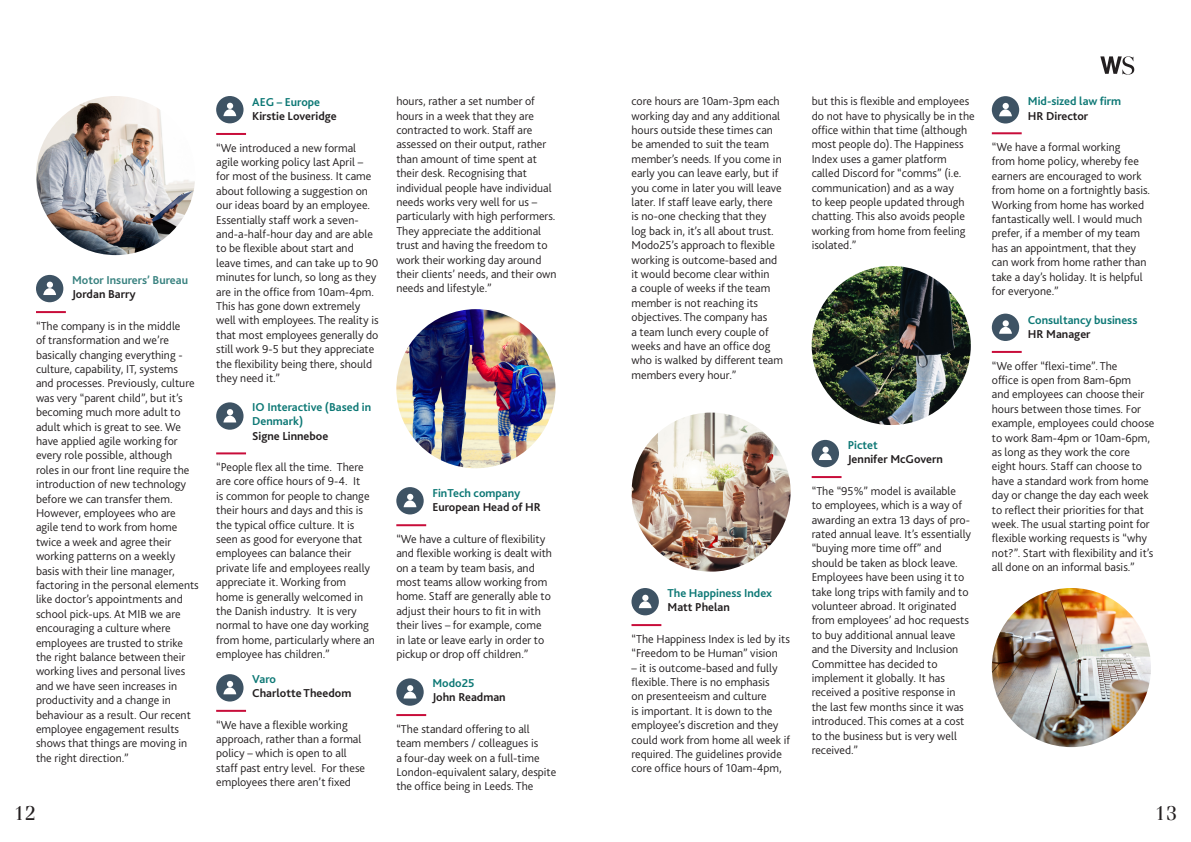
<style>
.page{position:relative;width:1191px;height:842px;background:#fff}
.page>*{position:absolute;margin:0;border:0;box-sizing:border-box;transform-origin:0 0}
.t1{font:20px "Fenice Std";color:#231f20}
.t2{font:300 12px/14.4px "Bliss";color:#231f20}
.t3{font:700 12px "Bliss";color:#231f20}
.t4{font:700 12px/14.4px "Bliss";color:#0d7875}
.t5{font:700 12px "Bliss";color:#398280}
</style>
<div class="page">
<svg style="left:1100px;top:56px;width:34px;height:19px"></svg>
<hr style="left:36px;top:311px;width:30px;height:2px;background:#c80d3a">
<img style="left:36px;top:96px;width:159px;height:159px;border-radius:80px">
<svg style="left:36px;top:275px;width:27px;height:27px"></svg>
<hr style="left:216px;top:133px;width:30px;height:2px;background:#c80d3a">
<hr style="left:216px;top:452px;width:30px;height:2px;background:#c80d3a">
<hr style="left:216px;top:710px;width:30px;height:2px;background:#c80d3a">
<svg style="left:216px;top:96px;width:27px;height:27px"></svg>
<svg style="left:216px;top:402px;width:27px;height:28px"></svg>
<svg style="left:216px;top:674px;width:27px;height:27px"></svg>
<hr style="left:396px;top:524px;width:30px;height:2px;background:#c80d3a">
<hr style="left:396px;top:714px;width:30px;height:2px;background:#c80d3a">
<img style="left:396px;top:309px;width:159px;height:159px;border-radius:80px">
<svg style="left:396px;top:487px;width:28px;height:27px"></svg>
<svg style="left:396px;top:678px;width:28px;height:28px"></svg>
<hr style="left:631px;top:624px;width:30px;height:2px;background:#c80d3a">
<img style="left:631px;top:413px;width:159px;height:159px;border-radius:80px">
<svg style="left:631px;top:588px;width:28px;height:27px"></svg>
<hr style="left:811px;top:476px;width:30px;height:2px;background:#c80d3a">
<img style="left:811px;top:266px;width:159px;height:159px;border-radius:80px">
<svg style="left:811px;top:440px;width:28px;height:27px"></svg>
<hr style="left:991px;top:132px;width:30px;height:2px;background:#c80d3a">
<hr style="left:991px;top:351px;width:30px;height:2px;background:#c80d3a">
<svg style="left:991px;top:96px;width:28px;height:28px"></svg>
<svg style="left:991px;top:314px;width:28px;height:27px"></svg>
<img style="left:991px;top:588px;width:160px;height:159px;border-radius:80px">
<p class="t5" style="left:72px;top:272px;width:118px">Motor Insurers’ Bureau</p>
<p class="t3" style="left:72px;top:287px;width:65px">Jordan Barry</p>
<p class="t2" style="left:36px;top:318px;width:164px">“The company is in the middle<br>of transformation and we’re basically changing everything - culture, capability, IT, systems and processes. Previously, culture was very “parent child”, but it’s becoming much more adult to adult which is great to see. We have applied agile working for every role possible, although<br>roles in our front line require the introduction of new technology before we can transfer them.<br>However, employees who are agile tend to work from home twice a week and agree their working patterns on a weekly basis with their line manager, factoring in the personal elements like doctor’s appointments and school pick-ups. At MIB we are encouraging a culture where employees are trusted to strike the right balance between their working lives and personal lives and we have seen increases in productivity and a change in behaviour as a result. Our recent employee engagement results shows that things are moving in the right direction.”</p>
<p class="t4" style="left:252px;top:95px;width:70px">AEG – Europe</p>
<p class="t3" style="left:252px;top:109px;width:86px">Kirstie Loveridge</p>
<p class="t2" style="left:216px;top:140px;width:164px">“We introduced a new formal agile working policy last April – for most of the business. It came about following a suggestion on our ideas board by an employee.<br>Essentially staff work a seven&shy;and-a-half-hour day and are able to be flexible about start and leave times, and can take up to 90 minutes for lunch, so long as they are in the office from 10am-4pm.<br>This has gone down extremely well with employees. The reality is that most employees generally do still work 9-5 but they appreciate the flexibility being there, should they need it.”</p>
<p class="t4" style="left:252px;top:400px;width:120px">IO Interactive (Based in<br>Denmark)</p>
<p class="t3" style="left:252px;top:428px;width:78px">Signe Linneboe</p>
<p class="t2" style="left:216px;top:460px;width:160px">“People flex all the time. There are core office hours of 9-4. It<br>is common for people to change their hours and days and this is the typical office culture. It is seen as good for everyone that employees can balance their private life and employees really appreciate it. Working from home is generally welcomed in the Danish industry. It is very normal to have one day working from home, particularly where an employee has children.”</p>
<p class="t4" style="left:252px;top:671px;width:25px">Varo</p>
<p class="t3" style="left:252px;top:686px;width:101px">Charlotte Theedom</p>
<p class="t2" style="left:216px;top:717px;width:150px">“We have a flexible working approach, rather than a formal policy – which is open to all staff past entry level. For these employees there aren’t fixed</p>
<p class="t2" style="left:396px;top:94px;width:162px">hours, rather a set number of hours in a week that they are contracted to work. Staff are assessed on their output, rather than amount of time spent at their desk. Recognising that individual people have individual needs works very well for us – particularly with high performers.<br>They appreciate the additional trust and having the freedom to work their working day around their clients’ needs, and their own needs and lifestyle.”</p>
<p class="t4" style="left:432px;top:486px;width:89px">FinTech company</p>
<p class="t3" style="left:432px;top:500px;width:110px">European Head of HR</p>
<p class="t2" style="left:396px;top:532px;width:157px">“We have a culture of flexibility and flexible working is dealt with on a team by team basis, and most teams allow working from home. Staff are generally able to adjust their hours to fit in with their lives – for example, come in late or leave early in order to pickup or drop off children.”</p>
<p class="t4" style="left:432px;top:676px;width:44px">Modo25</p>
<p class="t3" style="left:432px;top:690px;width:75px">John Readman</p>
<p class="t2" style="left:396px;top:721px;width:161px">“The standard offering to all team members / colleagues is<br>a four-day week on a full-time<br>London-equivalent salary, despite the office being in Leeds. The</p>
<p class="t2" style="left:631px;top:94px;width:152px">core hours are 10am-3pm each working day and any additional hours outside these times can be amended to suit the team member’s needs. If you come in early you can leave early, but if you come in later you will leave later. If staff leave early, there is no-one checking that they log back in, it’s all about trust.<br>Modo25’s approach to flexible working is outcome-based and</p>
<p class="t2" style="left:631px;top:267px;width:139px">it would become clear within</p>
<p class="t2" style="left:631px;top:281px;width:153px">a couple of weeks if the team member is not reaching its objectives. The company has<br>a team lunch every couple of weeks and have an office dog who is walked by different team members every hour.”</p>
<p class="t4" style="left:667px;top:586px;width:106px">The Happiness Index</p>
<p class="t3" style="left:667px;top:600px;width:64px">Matt Phelan</p>
<p class="t2" style="left:631px;top:631px;width:160px">“The Happiness Index is led by its “Freedom to be Human” vision</p>
<p class="t2" style="left:631px;top:660px;width:160px">– it is outcome-based and fully flexible. There is no emphasis<br>on presenteeism and culture<br>is important. It is down to the employee’s discretion and they could work from home all week if required. The guidelines provide core office hours of 10am-4pm,</p>
<p class="t2" style="left:811px;top:94px;width:165px">but this is flexible and employees do not have to physically be in the office within that time (although most people do). The Happiness<br>Index uses a gamer platform called Discord for “comms” (i.e. communication) and as a way<br>to keep people updated through chatting. This also avoids people working from home from feeling isolated.”</p>
<p class="t4" style="left:847px;top:438px;width:31px">Pictet</p>
<p class="t3" style="left:847px;top:452px;width:97px">Jennifer McGovern</p>
<p class="t2" style="left:811px;top:483px;width:161px">“The “95%” model is available<br>to employees, which is a way of awarding an extra 13 days of pro&shy;rated annual leave. It’s essentially “buying more time off” and should be taken as block leave.<br>Employees have been using it to take long trips with family and to volunteer abroad. It originated from employees’ ad hoc requests to buy additional annual leave and the Diversity and Inclusion<br>Committee has decided to implement it globally. It has received a positive response in the last few months since it was introduced. This comes at a cost to the business but is very well received.”</p>
<p class="t4" style="left:1027px;top:94px;width:95px">Mid-sized law firm</p>
<p class="t3" style="left:1027px;top:108px;width:62px">HR Director</p>
<p class="t2" style="left:991px;top:140px;width:160px">“We have a formal working<br>from home policy, whereby fee earners are encouraged to work from home on a fortnightly basis.<br>Working from home has worked fantastically well. I would much prefer, if a member of my team has an appointment, that they can work from home rather than take a day’s holiday. It is helpful for everyone.”</p>
<p class="t4" style="left:1027px;top:313px;width:111px">Consultancy business</p>
<p class="t3" style="left:1027px;top:327px;width:64px">HR Manager</p>
<p class="t2" style="left:991px;top:358px;width:164px">“We offer “flexi-time”. The<br>office is open from 8am-6pm<br>and employees can choose their hours between those times. For example, employees could choose to work 8am-4pm or 10am-6pm, as long as they work the core eight hours. Staff can choose to have a standard work from home day or change the day each week to reflect their priorities for that week. The usual starting point for flexible working requests is “why not?”. Start with flexibility and it’s all done on an informal basis.”</p>
<h1 class="t1" style="left:14px;top:801px;width:24px">12</h1>
<h1 class="t1" style="left:1155px;top:801px;width:24px">13</h1>
</div>
